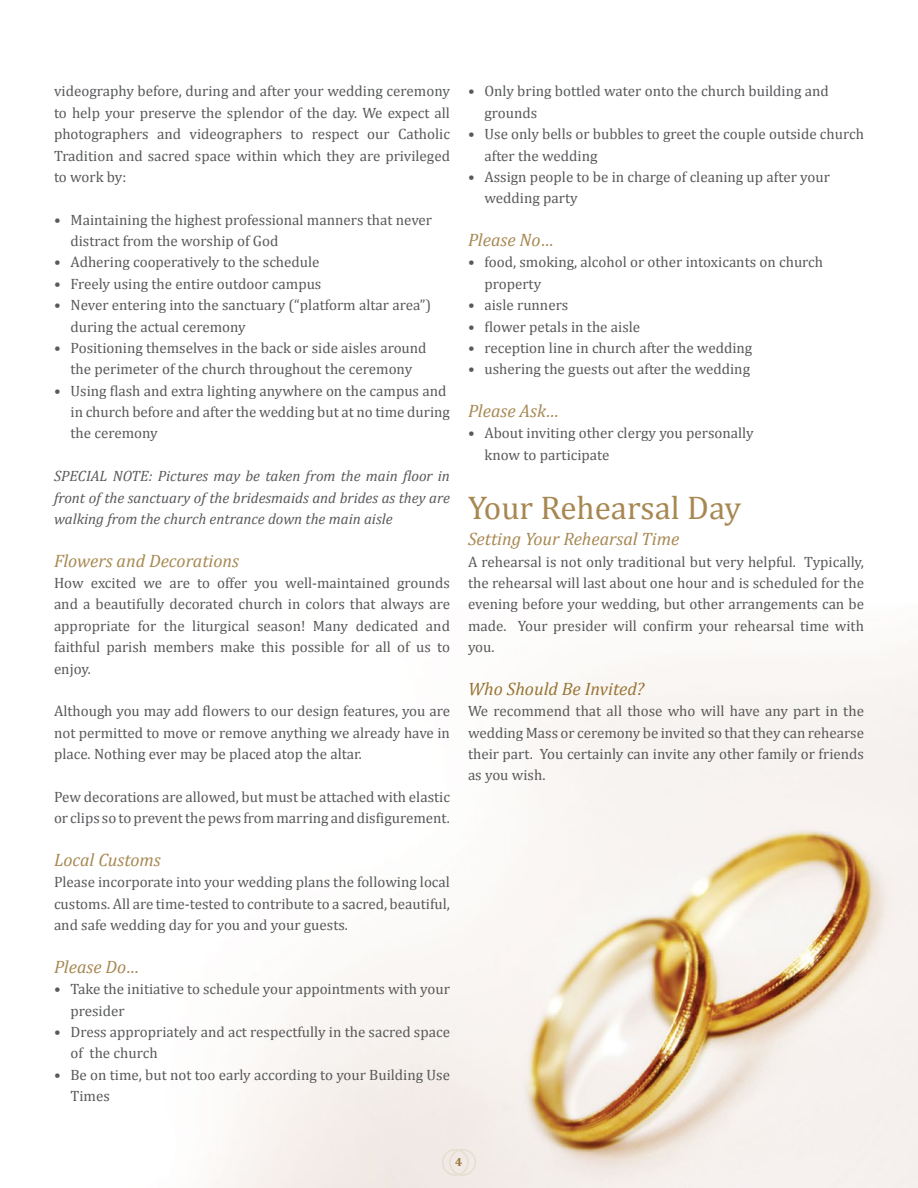
<style>
.page{position:relative;width:918px;height:1188px;background:#fff}
.page>*{position:absolute;margin:0;border:0;box-sizing:border-box;transform-origin:0 0}
.t1{font:33px "Cambria";color:#a78852}
.t2{font:italic 18px "Cambria";color:#a78852}
.t3{font:italic 18px "Cambria";color:#977433}
.t4{font:15px/21.3px "Cambria";color:#58595b}
.t5{font:italic 15px/21.3px "Cambria";color:#58595b;text-align:justify}
.t6{font:700 12px "Cambria";color:#977433}
</style>
<div class="page">
<img style="left:209px;top:643px;width:709px;height:545px">
<div style="left:442px;top:1149px;width:27px;height:27px;border:2px solid #e6ddcf;border-radius:50%"></div>
<div style="left:449px;top:1149px;width:27px;height:27px;border:2px solid #e6ddcf;border-radius:50%"></div>
<p class="t4" style="left:54px;top:81px;width:398px;text-align:justify">videography before, during and after your wedding ceremony to help your preserve the splendor of the day. We expect all photographers and videographers to respect our Catholic Tradition and sacred space within which they are privileged to work by:</p>
<p class="t4" style="left:70px;top:209px;width:363px;text-indent:-16px">• Maintaining the highest professional manners that never distract from the worship of God</p>
<p class="t4" style="left:54px;top:252px;width:267px">• Adhering cooperatively to the schedule</p>
<p class="t4" style="left:54px;top:273px;width:269px">• Freely using the entire outdoor campus</p>
<p class="t4" style="left:70px;top:294px;width:362px;text-indent:-16px">• Never entering into the sanctuary (“platform altar area”) during the actual ceremony</p>
<p class="t4" style="left:54px;top:337px;width:374px;text-align:center">• Positioning themselves in the back or side aisles around the perimeter of the church throughout the ceremony</p>
<p class="t4" style="left:70px;top:380px;width:381px;text-indent:-16px">• Using flash and extra lighting anywhere on the campus and in church before and after the wedding but at no time during the ceremony</p>
<p class="t5" style="left:54px;top:465px;width:397px">SPECIAL NOTE: Pictures may be taken from the main floor in front of the sanctuary of the bridesmaids and brides as they are walking from the church entrance down the main aisle</p>
<p class="t2" style="left:54px;top:550px;width:187px">Flowers and Decorations</p>
<p class="t4" style="left:54px;top:572px;width:398px;text-align:justify">How excited we are to offer you well-maintained grounds and a beautifully decorated church in colors that always are appropriate for the liturgical season! Many dedicated and faithful parish members make this possible for all of us to enjoy.</p>
<p class="t4" style="left:54px;top:701px;width:398px;text-align:justify">Although you may add flowers to our design features, you are not permitted to move or remove anything we already have in place. Nothing ever may be placed atop the altar.</p>
<p class="t4" style="left:54px;top:786px;width:397px">Pew decorations are allowed, but must be attached with elastic or clips so to prevent the pews from marring and disfigurement.</p>
<p class="t2" style="left:54px;top:849px;width:108px">Local Customs</p>
<p class="t4" style="left:54px;top:872px;width:397px;text-align:justify">Please incorporate into your wedding plans the following local customs. All are time-tested to contribute to a sacred, beautiful, and safe wedding day for you and your guests.</p>
<p class="t2" style="left:54px;top:956px;width:87px">Please Do…</p>
<p class="t4" style="left:70px;top:978px;width:381px;text-indent:-16px">• Take the initiative to schedule your appointments with your presider</p>
<p class="t4" style="left:70px;top:1021px;width:381px;text-indent:-16px">• Dress appropriately and act respectfully in the sacred space of the church</p>
<p class="t4" style="left:70px;top:1064px;width:381px;text-indent:-16px">• Be on time, but not too early according to your Building Use<br>Times</p>
<p class="t4" style="left:484px;top:81px;width:346px;text-indent:-16px">• Only bring bottled water onto the church building and grounds</p>
<p class="t4" style="left:484px;top:123px;width:381px;text-indent:-16px">• Use only bells or bubbles to greet the couple outside church after the wedding</p>
<p class="t4" style="left:484px;top:166px;width:347px;text-indent:-16px">• Assign people to be in charge of cleaning up after your wedding party</p>
<p class="t2" style="left:468px;top:229px;width:87px">Please No…</p>
<p class="t4" style="left:484px;top:252px;width:340px;text-indent:-16px">• food, smoking, alcohol or other intoxicants on church property</p>
<p class="t4" style="left:468px;top:294px;width:102px">• aisle runners</p>
<p class="t4" style="left:468px;top:316px;width:174px">• flower petals in the aisle</p>
<p class="t4" style="left:468px;top:337px;width:286px">• reception line in church after the wedding</p>
<p class="t4" style="left:468px;top:359px;width:284px">• ushering the guests out after the wedding</p>
<p class="t2" style="left:468px;top:400px;width:92px">Please Ask…</p>
<p class="t4" style="left:484px;top:423px;width:271px;text-indent:-16px">• About inviting other clergy you personally know to participate</p>
<h1 class="t1" style="left:468px;top:489px;width:275px">Your Rehearsal Day</h1>
<p class="t2" style="left:468px;top:528px;width:213px">Setting Your Rehearsal Time</p>
<p class="t4" style="left:468px;top:551px;width:398px;text-align:justify">A rehearsal is not only traditional but very helpful. Typically, the rehearsal will last about one hour and is scheduled for the evening before your wedding, but other arrangements can be made. Your presider will confirm your rehearsal time with you.</p>
<p class="t3" style="left:468px;top:678px;width:178px">Who Should Be Invited?</p>
<p class="t4" style="left:468px;top:701px;width:398px;text-align:justify">We recommend that all those who will have any part in the wedding Mass or ceremony be invited so that they can rehearse their part. You certainly can invite any other family or friends as you wish.</p>
<p class="t6" style="left:455px;top:1155px;width:9px">4</p>
</div>
